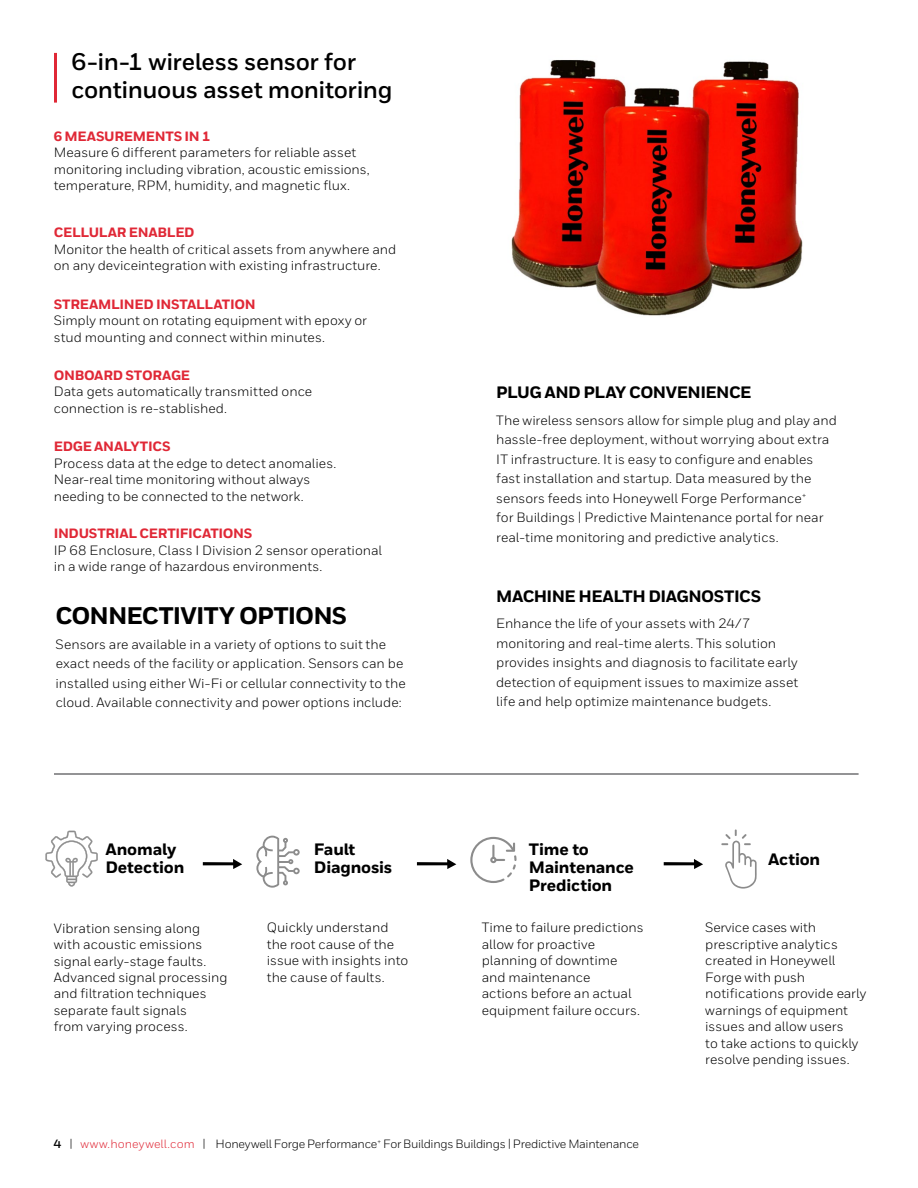
<style>
.page{position:relative;width:918px;height:1188px;background:#fff}
.page>*{position:absolute;margin:0;border:0;box-sizing:border-box;transform-origin:0 0}
.t1{font:700 24px/28.5px "Honeywell Sans";letter-spacing:-.015em;color:#000}
.t2{font:800 24px "Honeywell Sans";letter-spacing:-.035em;color:#000}
.t3{font:800 16.5px/18px "Honeywell Sans";letter-spacing:-.015em;color:#000}
.t4{font:800 16.5px "Honeywell Sans";letter-spacing:-.035em;color:#000}
.t5{font:13.5px/16.5px "Honeywell Sans";color:#000}
.t6{font:800 13.5px "Honeywell Sans";letter-spacing:-.02em;color:#e02836}
.t7{font:12px "Honeywell Sans";letter-spacing:-.02em;color:#000}
.t8{font:12px "Honeywell Sans";letter-spacing:.01em;color:#e02836}
.s1{font-weight:700;color:#000}
.s2{color:#000}
</style>
<div class="page">
<img style="left:511px;top:60px;width:292px;height:256px">
<hr style="left:54px;top:53px;width:3px;height:50px;background:#e02836">
<svg style="left:417px;top:859px;width:39px;height:10px"></svg>
<svg style="left:203px;top:859px;width:39px;height:10px"></svg>
<svg style="left:664px;top:859px;width:39px;height:10px"></svg>
<svg style="left:721px;top:829px;width:36px;height:60px"></svg>
<svg style="left:256px;top:836px;width:44px;height:52px"></svg>
<svg style="left:45px;top:831px;width:53px;height:56px"></svg>
<svg style="left:470px;top:837px;width:47px;height:46px"></svg>
<hr style="left:54px;top:773px;width:805px;height:2px;background:#707073">
<h1 class="t1" style="left:71px;top:48px;width:323px">6-in-1 wireless sensor for continuous asset monitoring</h1>
<p class="t6" style="left:54px;top:128px;width:158px">6 MEASUREMENTS IN 1</p>
<p class="t5" style="left:54px;top:145px;width:317px">Measure 6 different parameters for reliable asset monitoring including vibration, acoustic emissions, temperature, RPM, humidity, and magnetic flux.</p>
<p class="t6" style="left:54px;top:224px;width:142px">CELLULAR ENABLED</p>
<p class="t5" style="left:54px;top:241px;width:344px">Monitor the health of critical assets from anywhere and on any deviceintegration with existing infrastructure.</p>
<p class="t6" style="left:54px;top:296px;width:203px">STREAMLINED INSTALLATION</p>
<p class="t5" style="left:54px;top:312px;width:315px">Simply mount on rotating equipment with epoxy or stud mounting and connect within minutes.</p>
<p class="t6" style="left:54px;top:367px;width:138px">ONBOARD STORAGE</p>
<p class="t5" style="left:54px;top:383px;width:260px">Data gets automatically transmitted once connection is re-stablished.</p>
<p class="t6" style="left:54px;top:438px;width:118px">EDGE ANALYTICS</p>
<p class="t5" style="left:54px;top:455px;width:284px">Process data at the edge to detect anomalies.<br>Near-real time monitoring without always needing to be connected to the network.</p>
<p class="t6" style="left:54px;top:525px;width:200px">INDUSTRIAL CERTIFICATIONS</p>
<p class="t5" style="left:54px;top:542px;width:330px">IP 68 Enclosure, Class I Division 2 sensor operational in a wide range of hazardous environments.</p>
<h1 class="t2" style="left:55px;top:601px;width:293px">CONNECTIVITY OPTIONS</h1>
<p class="t5" style="left:56px;top:634px;width:352px;line-height:19.5px">Sensors are available in a variety of options to suit the exact needs of the facility or application. Sensors can be installed using either Wi-Fi or cellular connectivity to the cloud. Available connectivity and power options include:</p>
<p class="t4" style="left:496px;top:383px;width:257px">PLUG AND PLAY CONVENIENCE</p>
<p class="t5" style="left:496px;top:410px;width:342px;line-height:19.5px">The wireless sensors allow for simple plug and play and hassle-free deployment, without worrying about extra IT infrastructure. It is easy to configure and enables fast installation and startup. Data measured by the sensors feeds into Honeywell Forge Performance<sup>+<br></sup>for Buildings | Predictive Maintenance portal for near real-time monitoring and predictive analytics.</p>
<p class="t3" style="left:496px;top:588px;width:267px">MACHINE HEALTH DIAGNOSTICS</p>
<p class="t5" style="left:496px;top:614px;width:304px;line-height:19.5px">Enhance the life of your assets with 24/7 monitoring and real-time alerts. This solution provides insights and diagnosis to facilitate early detection of equipment issues to maximize asset life and help optimize maintenance budgets.</p>
<p class="t3" style="left:105px;top:841px;width:81px">Anomaly<br>Detection</p>
<p class="t3" style="left:314px;top:841px;width:80px">Fault<br>Diagnosis</p>
<p class="t3" style="left:529px;top:841px;width:107px">Time to<br>Maintenance<br>Prediction</p>
<p class="t3" style="left:768px;top:851px;width:54px">Action</p>
<p class="t5" style="left:54px;top:920px;width:175px">Vibration sensing along with acoustic emissions signal early-stage faults.<br>Advanced signal processing and filtration techniques separate fault signals<br>from varying process.</p>
<p class="t5" style="left:267px;top:920px;width:143px">Quickly understand the root cause of the issue with insights into the cause of faults.</p>
<p class="t5" style="left:482px;top:920px;width:164px">Time to failure predictions allow for proactive planning of downtime and maintenance<br>actions before an actual equipment failure occurs.</p>
<p class="t5" style="left:705px;top:920px;width:163px">Service cases with prescriptive analytics created in Honeywell<br>Forge with push notifications provide early warnings of equipment issues and allow users<br>to take actions to quickly resolve pending issues.</p>
<p class="t8" style="left:54px;top:1136px;width:154px"><span class="s1">4</span> <span class="s2">|</span> www.honeywell.com <span class="s2">|</span></p>
<p class="t7" style="left:216px;top:1136px;width:425px">Honeywell Forge Performance<sup>+</sup> For Buildings Buildings | Predictive Maintenance</p>
</div>
